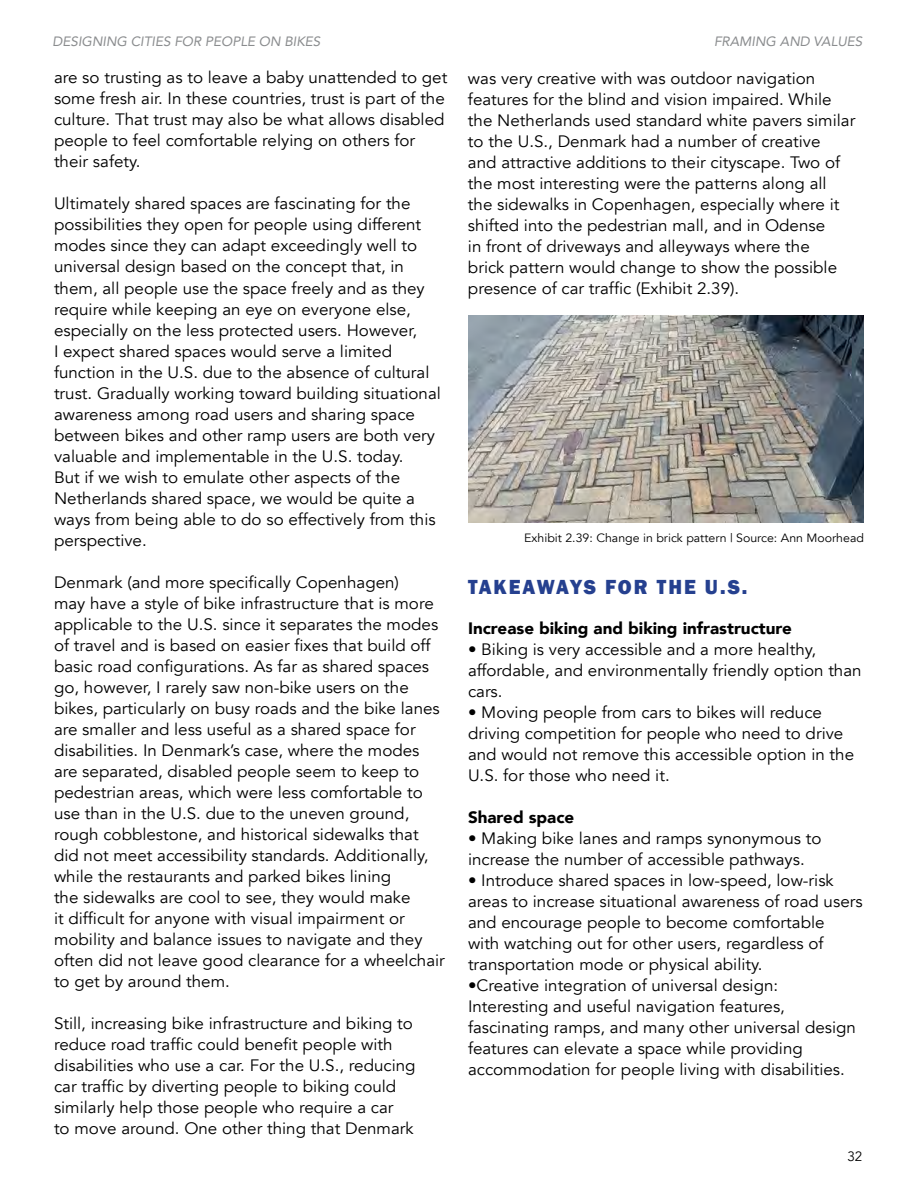
<style>
.page{position:relative;width:918px;height:1188px;background:#fff}
.page>*{position:absolute;margin:0;border:0;box-sizing:border-box;transform-origin:0 0}
.t1{font:800 21px "Franklin Gothic";letter-spacing:.095em;color:#25408f;scale:.96 1}
.t2{font:16.5px/21px "Avenir";color:#000}
.t3{font:900 16.5px "Avenir";color:#000}
.t4{font:italic 13.5px "Avenir";color:#8a8c8e}
.t5{font:13.5px "Avenir";color:#000}
.t6{font:12px "Avenir";color:#000}
</style>
<div class="page">
<img style="left:468px;top:315px;width:396px;height:207px">
<p class="t4" style="left:52px;top:33px;width:269px">DESIGNING CITIES FOR PEOPLE ON BIKES</p>
<p class="t4" style="left:714px;top:33px;width:150px">FRAMING AND VALUES</p>
<p class="t2" style="left:54px;top:68px;width:395px">are so trusting as to leave a baby unattended to get some fresh air. In these countries, trust is part of the culture. That trust may also be what allows disabled people to feel comfortable relying on others for their safety.</p>
<p class="t2" style="left:54px;top:194px;width:388px">Ultimately shared spaces are fascinating for the possibilities they open for people using different modes since they can adapt exceedingly well to universal design based on the concept that, in them, all people use the space freely and as they require while keeping an eye on everyone else, especially on the less protected users. However,<br>I expect shared spaces would serve a limited function in the U.S. due to the absence of cultural trust. Gradually working toward building situational awareness among road users and sharing space between bikes and other ramp users are both very valuable and implementable in the U.S. today.<br>But if we wish to emulate other aspects of the Netherlands shared space, we would be quite a ways from being able to do so effectively from this perspective.</p>
<p class="t2" style="left:54px;top:572px;width:392px">Denmark (and more specifically Copenhagen)<br>may have a style of bike infrastructure that is more applicable to the U.S. since it separates the modes of travel and is based on easier fixes that build off basic road configurations. As far as shared spaces go, however, I rarely saw non-bike users on the bikes, particularly on busy roads and the bike lanes are smaller and less useful as a shared space for disabilities. In Denmark’s case, where the modes are separated, disabled people seem to keep to pedestrian areas, which were less comfortable to use than in the U.S. due to the uneven ground, rough cobblestone, and historical sidewalks that did not meet accessibility standards. Additionally, while the restaurants and parked bikes lining<br>the sidewalks are cool to see, they would make<br>it difficult for anyone with visual impairment or mobility and balance issues to navigate and they often did not leave good clearance for a wheelchair to get by around them.</p>
<p class="t2" style="left:54px;top:1013px;width:363px">Still, increasing bike infrastructure and biking to reduce road traffic could benefit people with disabilities who use a car. For the U.S., reducing car traffic by diverting people to biking could similarly help those people who require a car<br>to move around. One other thing that Denmark</p>
<p class="t2" style="left:468px;top:68px;width:389px">was very creative with was outdoor navigation features for the blind and vision impaired. While the Netherlands used standard white pavers similar to the U.S., Denmark had a number of creative<br>and attractive additions to their cityscape. Two of the most interesting were the patterns along all<br>the sidewalks in Copenhagen, especially where it shifted into the pedestrian mall, and in Odense<br>in front of driveways and alleyways where the<br>brick pattern would change to show the possible presence of car traffic (Exhibit 2.39).</p>
<p class="t6" style="left:524px;top:531px;width:341px">Exhibit 2.39: Change in brick pattern | Source: Ann Moorhead</p>
<p class="t1" style="left:468px;top:573px;width:293px">TAKEAWAYS FOR THE U.S.</p>
<p class="t3" style="left:468px;top:614px;width:325px">Increase biking and biking infrastructure</p>
<p class="t2" style="left:468px;top:640px;width:395px">• Biking is very accessible and a more healthy, affordable, and environmentally friendly option than cars.</p>
<p class="t2" style="left:468px;top:703px;width:388px">• Moving people from cars to bikes will reduce driving competition for people who need to drive and would not remove this accessible option in the U.S. for those who need it.</p>
<p class="t3" style="left:468px;top:804px;width:108px">Shared space</p>
<p class="t2" style="left:468px;top:829px;width:355px">• Making bike lanes and ramps synonymous to increase the number of accessible pathways.</p>
<p class="t2" style="left:468px;top:871px;width:396px">• Introduce shared spaces in low-speed, low-risk areas to increase situational awareness of road users and encourage people to become comfortable<br>with watching out for other users, regardless of transportation mode or physical ability.</p>
<p class="t2" style="left:468px;top:976px;width:390px">•Creative integration of universal design:<br>Interesting and useful navigation features, fascinating ramps, and many other universal design features can elevate a space while providing accommodation for people living with disabilities.</p>
<p class="t5" style="left:847px;top:1148px;width:17px">32</p>
</div>
